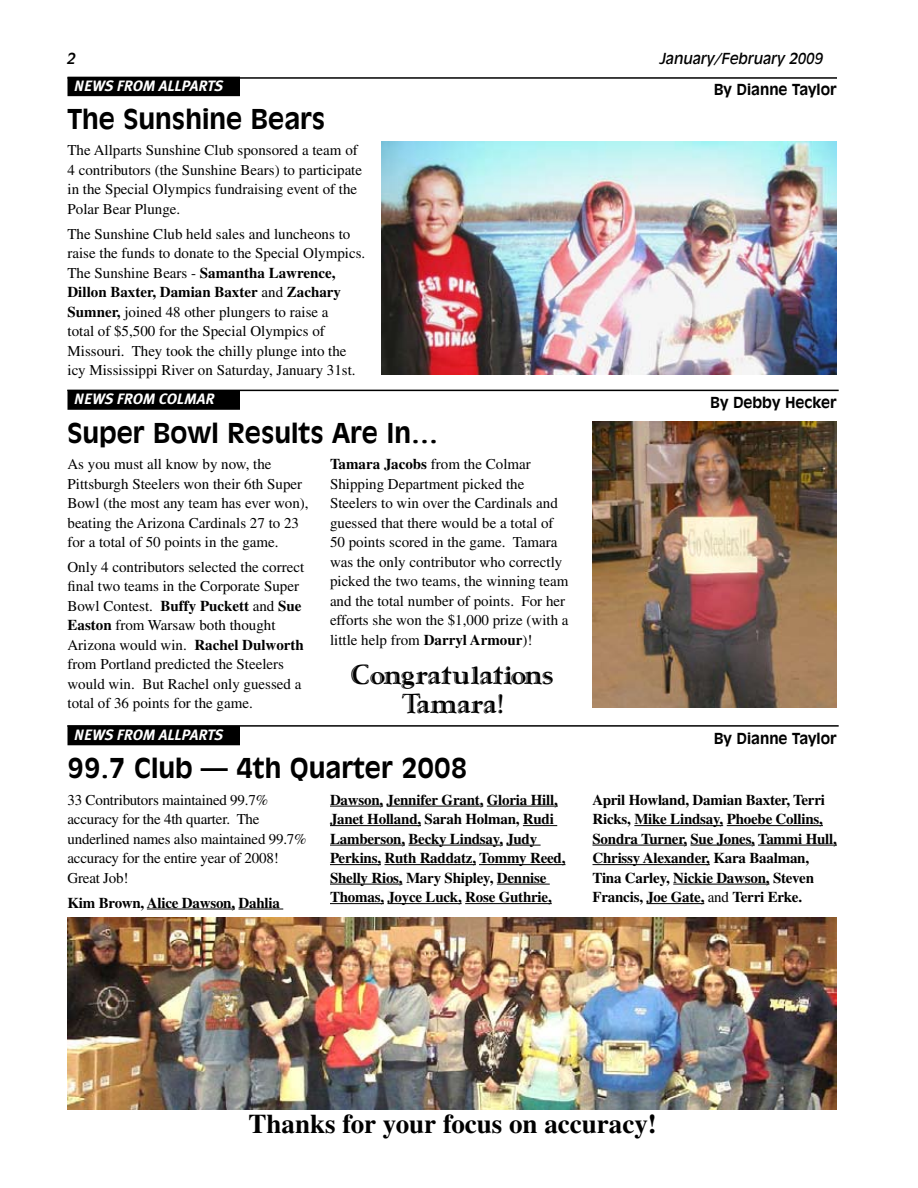
<style>
.page{position:relative;width:918px;height:1188px;background:#fff}
.page>*{position:absolute;margin:0;border:0;box-sizing:border-box;transform-origin:0 0}
.t1{font:700 27px "Incised 901 BT";color:#000}
.t2{font:700 27px "Times";color:#000}
.t3{font:24px/29.4px "Ursa Serif Engraved";letter-spacing:.005em;color:#000;text-align:center}
.t4{font:15px/19.5px "Times";color:#000}
.t5{font:700 15px/19.5px "Times";letter-spacing:-.015em;color:#000}
.t6{font:italic 700 15px "Meta Plus";letter-spacing:-.005em;color:#fff}
.t7{font:700 15px "Incised 901 BT";color:#000}
.t8{font:italic 15px "Incised 901 BT";color:#000}
.s1{font-weight:700}
.s2{font-weight:400}
</style>
<div class="page">
<hr style="left:68px;top:77px;width:769px;height:2px;background:#000">
<div style="left:68px;top:77px;width:172px;height:19px;background:#000"></div>
<div style="left:68px;top:390px;width:172px;height:20px;background:#000"></div>
<img style="left:381px;top:141px;width:456px;height:233px">
<hr style="left:67px;top:390px;width:772px;height:1px;background:#000">
<img style="left:592px;top:422px;width:245px;height:286px">
<div style="left:68px;top:726px;width:172px;height:19px;background:#000"></div>
<hr style="left:147px;top:909px;width:88px;height:1px;background:#000">
<hr style="left:238px;top:909px;width:45px;height:1px;background:#000">
<hr style="left:67px;top:725px;width:772px;height:2px;background:#000">
<img style="left:68px;top:917px;width:769px;height:193px">
<hr style="left:330px;top:806px;width:53px;height:1px;background:#000">
<hr style="left:387px;top:806px;width:96px;height:1px;background:#000">
<hr style="left:487px;top:806px;width:71px;height:1px;background:#000">
<hr style="left:330px;top:825px;width:91px;height:1px;background:#000">
<hr style="left:523px;top:825px;width:34px;height:1px;background:#000">
<hr style="left:330px;top:845px;width:75px;height:1px;background:#000">
<hr style="left:409px;top:845px;width:94px;height:1px;background:#000">
<hr style="left:506px;top:845px;width:35px;height:1px;background:#000">
<hr style="left:330px;top:864px;width:51px;height:1px;background:#000">
<hr style="left:384px;top:864px;width:92px;height:1px;background:#000">
<hr style="left:479px;top:864px;width:87px;height:1px;background:#000">
<hr style="left:330px;top:884px;width:72px;height:1px;background:#000">
<hr style="left:497px;top:884px;width:53px;height:1px;background:#000">
<hr style="left:330px;top:903px;width:54px;height:1px;background:#000">
<hr style="left:387px;top:903px;width:75px;height:1px;background:#000">
<hr style="left:465px;top:903px;width:87px;height:1px;background:#000">
<hr style="left:634px;top:825px;width:89px;height:1px;background:#000">
<hr style="left:727px;top:825px;width:96px;height:1px;background:#000">
<hr style="left:592px;top:845px;width:95px;height:1px;background:#000">
<hr style="left:691px;top:845px;width:64px;height:1px;background:#000">
<hr style="left:758px;top:845px;width:79px;height:1px;background:#000">
<hr style="left:592px;top:864px;width:118px;height:1px;background:#000">
<hr style="left:673px;top:884px;width:96px;height:1px;background:#000">
<hr style="left:646px;top:903px;width:58px;height:1px;background:#000">
<p class="t8" style="left:68px;top:50px;width:10px">2</p>
<p class="t8" style="left:660px;top:50px;width:165px">January/February 2009</p>
<p class="t7" style="left:714px;top:80px;width:124px">By Dianne Taylor</p>
<p class="t6" style="left:74px;top:77px;width:151px">NEWS FROM ALLPAR TS</p>
<h1 class="t1" style="left:68px;top:103px;width:259px">The Sunshine Bears</h1>
<p class="t4" style="left:68px;top:141px;width:296px">The Allparts Sunshine Club sponsored a team of 4 contributors (the Sunshine Bears) to participate in the Special Olympics fundraising event of the Polar Bear Plunge.</p>
<p class="t4" style="left:68px;top:224px;width:299px">The Sunshine Club held sales and luncheons to raise the funds to donate to the Special Olympics.<br>The Sunshine Bears - <span class="s1">Samantha Lawrence, Dillon Baxter, Damian Baxter</span> and <span class="s1">Zachary Sumner,</span> joined 48 other plungers to raise a<br>total of $5,500 for the Special Olympics of Missouri. They took the chilly plunge into the icy Mississippi River on Saturday, January 31st.</p>
<p class="t6" style="left:74px;top:390px;width:104px">NEWS FROM COLMAR</p>
<h1 class="t1" style="left:68px;top:416px;width:372px">Super Bowl Results Are In…</h1>
<p class="t4" style="left:68px;top:454px;width:243px">As you must all know by now, the Pittsburgh Steelers won their 6th Super Bowl (the most any team has ever won), beating the Arizona Cardinals 27 to 23 for a total of 50 points in the game.</p>
<p class="t4" style="left:68px;top:557px;width:238px">Only 4 contributors selected the correct final two teams in the Corporate Super Bowl Contest. <span class="s1">Buffy Puckett</span> and <span class="s1">Sue Easton</span> from Warsaw both thought Arizona would win. <span class="s1">Rachel Dulworth </span>from Portland predicted the Steelers would win. But Rachel only guessed a total of 36 points for the game.</p>
<p class="t6" style="left:74px;top:726px;width:151px">NEWS FROM ALLPAR TS</p>
<p class="t4" style="left:330px;top:454px;width:240px"><span class="s1">Tamara Jacobs</span> from the Colmar Shipping Department picked the Steelers to win over the Cardinals and guessed that there would be a total of 50 points scored in the game. Tamara was the only contributor who correctly picked the two teams, the winning team and the total number of points. For her efforts she won the $1,000 prize (with a little help from <span class="s1">Darryl Armour</span>)!</p>
<h2 class="t3" style="left:351px;top:659px;width:204px">Congratulations<br>Tamara!</h2>
<h1 class="t1" style="left:68px;top:752px;width:402px">99.7 Club — 4th Quarter 2008</h1>
<p class="t7" style="left:710px;top:394px;width:128px">By Debby Hecker</p>
<p class="t7" style="left:714px;top:729px;width:124px">By Dianne Taylor</p>
<p class="t4" style="left:68px;top:790px;width:241px">33 Contributors maintained 99.7% accuracy for the 4th quarter. The underlined names also maintained 99.7% accuracy for the entire year of 2008!<br>Great Job!</p>
<p class="t5" style="left:68px;top:892px;width:214px">Kim Brown, Alice Dawson, Dahlia</p>
<p class="t5" style="left:330px;top:789px;width:237px">Dawson, Jennifer Grant, Gloria Hill, Janet Holland, Sarah Holman, Rudi Lamberson, Becky Lindsay, Judy Perkins, Ruth Raddatz, Tommy Reed, Shelly Rios, Mary Shipley, Dennise Thomas, Joyce Luck, Rose Guthrie,</p>
<p class="t5" style="left:592px;top:789px;width:246px">April Howland, Damian Baxter, Terri Ricks, Mike Lindsay, Phoebe Collins, Sondra Turner, Sue Jones, Tammi Hull, Chrissy Alexander, Kara Baalman, Tina Carley, Nickie Dawson, Steven Francis, Joe Gate, <span class="s2">and</span> Terri Erke.</p>
<h1 class="t2" style="left:249px;top:1108px;width:410px">Thanks for your focus on accuracy!</h1>
</div>
